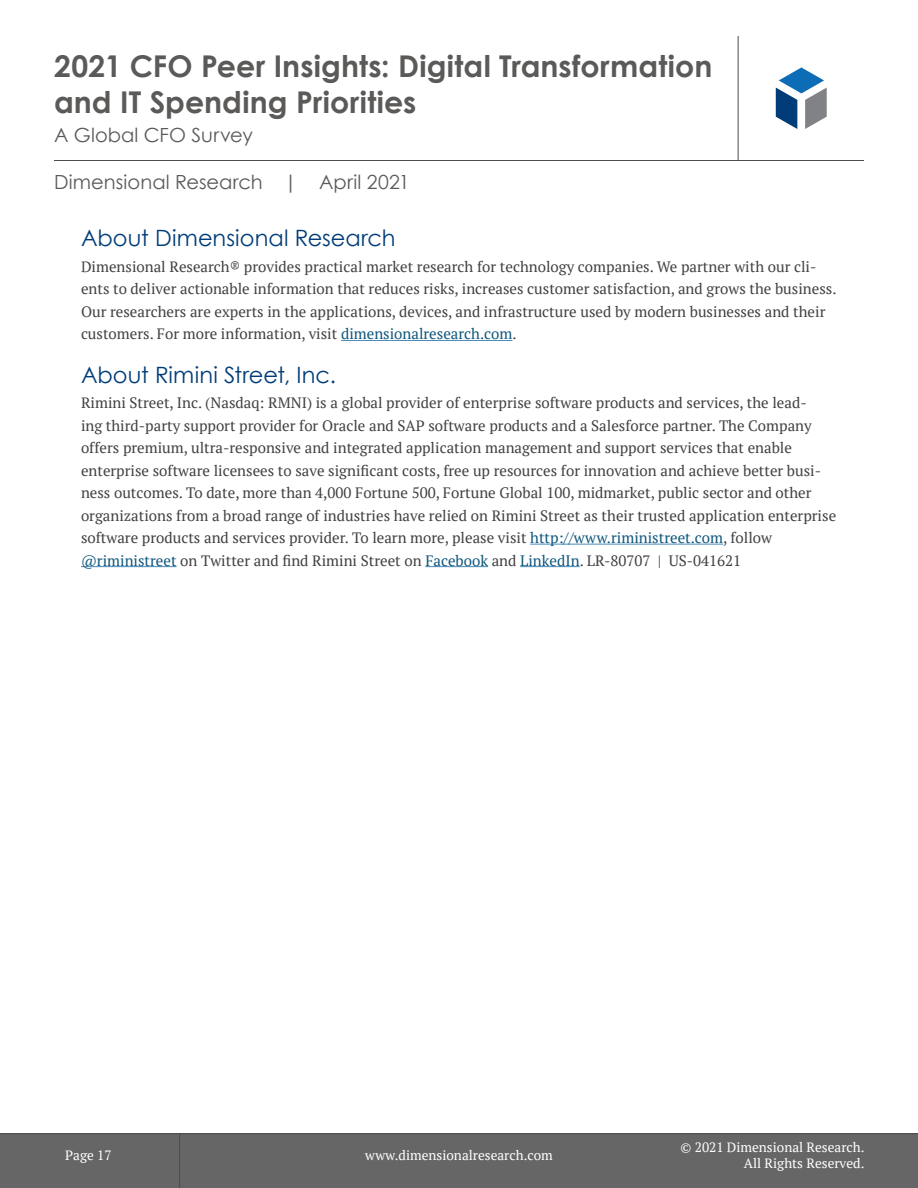
<style>
.page{position:relative;width:918px;height:1188px;background:#fff}
.page>*{position:absolute;margin:0;border:0;box-sizing:border-box;transform-origin:0 0}
.t1{font:700 30px/36px "Century Gothic";letter-spacing:.005em;color:#5b5a59}
.Subheader{font:22.5px "Century Gothic";color:#003d78}
.t2{font:19.5px "Century Gothic";letter-spacing:.005em;color:#5b5a59}
.Content{font:15px/22.5px "PT Serif";color:#404140}
.t3{font:13.5px/16.2px "PT Serif";color:#fff;text-align:right}
.s1{color:#0f577d}
</style>
<div class="page">
<div style="left:0;top:1134px;width:918px;height:54px;background:#666"></div>
<hr style="left:0;top:1133px;width:918px;height:1px;background:#4d4c4b">
<hr style="left:179px;top:1134px;width:1px;height:54px;background:#4d4c4b">
<hr style="left:54px;top:160px;width:810px;height:1px;background:#4d4c4b">
<hr style="left:738px;top:36px;width:1px;height:124px;background:#4d4c4b">
<svg style="left:776px;top:67px;width:51px;height:62px"></svg>
<hr style="left:341px;top:340px;width:171px;height:1px;background:#478ab9">
<hr style="left:530px;top:544px;width:193px;height:1px;background:#478ab9">
<hr style="left:81px;top:566px;width:96px;height:1px;background:#478ab9">
<hr style="left:425px;top:566px;width:63px;height:1px;background:#478ab9">
<hr style="left:520px;top:566px;width:60px;height:1px;background:#478ab9">
<h1 class="t1" style="left:54px;top:47px;width:660px">2021 CFO Peer Insights: Digital Transformation and IT Spending Priorities</h1>
<h3 class="t2" style="left:54px;top:121px;width:200px">A Global CFO Survey</h3>
<h3 class="t2" style="left:54px;top:169px;width:357px">Dimensional Research | April 2021</h3>
<p class="Subheader" style="left:81px;top:223px;width:316px">About Dimensional Research</p>
<p class="Content" style="left:81px;top:255px;width:757px">Dimensional Research® provides practical market research for technology companies. We partner with our cli&shy;ents to deliver actionable information that reduces risks, increases customer satisfaction, and grows the business.<br>Our researchers are experts in the applications, devices, and infrastructure used by modern businesses and their customers. For more information, visit <span class="s1">dimensionalresearch.com</span>.</p>
<p class="Subheader" style="left:81px;top:359px;width:257px">About Rimini Street, Inc.</p>
<p class="Content" style="left:81px;top:391px;width:757px">Rimini Street, Inc. (Nasdaq: RMNI) is a global provider of enterprise software products and services, the lead-<br>ing third-party support provider for Oracle and SAP software products and a Salesforce partner. The Company offers premium, ultra-responsive and integrated application management and support services that enable enterprise software licensees to save significant costs, free up resources for innovation and achieve better busi&shy;ness outcomes. To date, more than 4,000 Fortune 500, Fortune Global 100, midmarket, public sector and other organizations from a broad range of industries have relied on Rimini Street as their trusted application enterprise software products and services provider. To learn more, please visit <span class="s1">http://www.riministreet.com</span>, follow <span class="s1">@riministreet</span> on Twitter and find Rimini Street on <span class="s1">Facebook</span> and <span class="s1">LinkedIn</span>. LR-80707 | US-041621</p>
<p class="t3" style="left:65px;top:1147px;width:48px">Page 17</p>
<p class="t3" style="left:365px;top:1147px;width:189px">www.dimensionalresearch.com</p>
<p class="t3" style="left:681px;top:1139px;width:185px">© 2021 Dimensional Research.<br>All Rights Reserved.</p>
</div>
